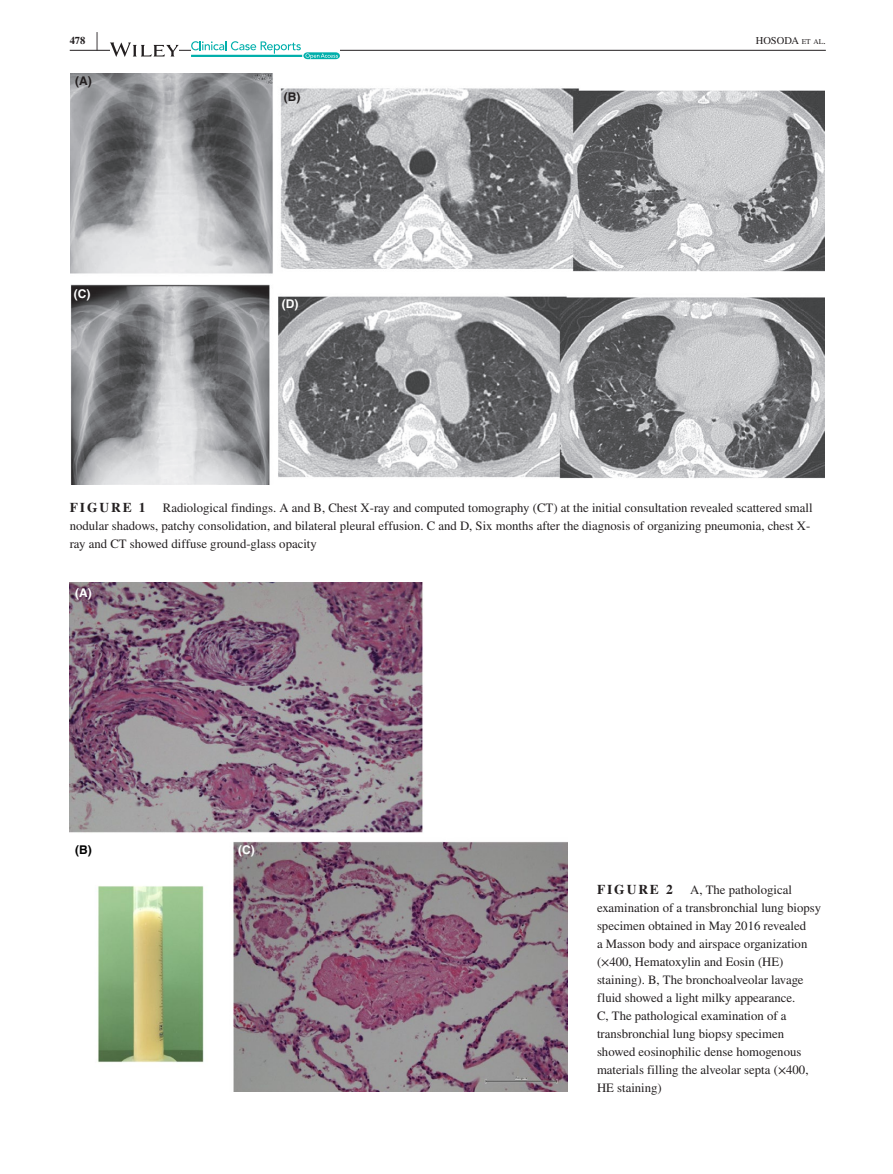
<style>
.page{position:relative;width:893px;height:1174px;background:#fff}
.page>*{position:absolute;margin:0;border:0;box-sizing:border-box;transform-origin:0 0}
.t1{font:700 25.95px "STIX";color:#231f20;scale:.36 1}
.t2{font:700 13.5px "STIX";letter-spacing:.14em;color:#231f20}
.t3{font:12.75px/18px "STIX";color:#231f20}
.t4{font:700 12px "Helvetica";color:#fff}
.t5{font:700 12px "Helvetica";color:#231f20}
.t6{font:700 12px "Helvetica";color:#000}
.t7{font:10.5px "STIX";color:#231f20}
.t8{font:700 10.5px "STIX";color:#231f20}
.s1{font-size:7.35px}
</style>
<div class="page">
<hr style="left:70px;top:50px;width:756px;height:1px;background:#231f20">
<svg style="left:110px;top:42px;width:69px;height:15px"></svg>
<svg style="left:191px;top:41px;width:149px;height:18px"></svg>
<img style="left:71px;top:73px;width:754px;height:412px">
<img style="left:70px;top:583px;width:497px;height:508px">
<p class="t8" style="left:70px;top:34px;width:17px">478</p>
<h1 class="t1" style="left:96px;top:26px;width:7px">|</h1>
<p class="t7" style="left:756px;top:33px;width:71px">HOSODA <span class="s1">et al</span>.</p>
<p class="t5" style="left:75px;top:74px;width:18px">(A)</p>
<p class="t4" style="left:74px;top:286px;width:18px">(C)</p>
<p class="t5" style="left:284px;top:89px;width:18px">(B)</p>
<p class="t4" style="left:282px;top:296px;width:18px">(D)</p>
<p class="t2" style="left:70px;top:499px;width:77px">FIGURE 1</p>
<p class="t3" style="left:70px;top:500px;width:744px;text-indent:93px">Radiological findings. A and B, Chest X‐ray and computed tomography (CT) at the initial consultation revealed scattered small nodular shadows, patchy consolidation, and bilateral pleural effusion. C and D, Six months after the diagnosis of organizing pneumonia, chest X‐ ray and CT showed diffuse ground‐glass opacity</p>
<p class="t4" style="left:75px;top:585px;width:18px">(A)</p>
<p class="t6" style="left:75px;top:843px;width:18px">(B)</p>
<p class="t4" style="left:238px;top:843px;width:18px">(C)</p>
<p class="t2" style="left:597px;top:881px;width:77px">FIGURE 2</p>
<p class="t3" style="left:597px;top:881px;width:226px;text-indent:93px">A, The pathological examination of a transbronchial lung biopsy specimen obtained in May 2016 revealed<br>a Masson body and airspace organization (×400, Hematoxylin and Eosin (HE) staining). B, The bronchoalveolar lavage fluid showed a light milky appearance.<br>C, The pathological examination of a transbronchial lung biopsy specimen showed eosinophilic dense homogenous materials filling the alveolar septa (×400, HE staining)</p>
</div>
